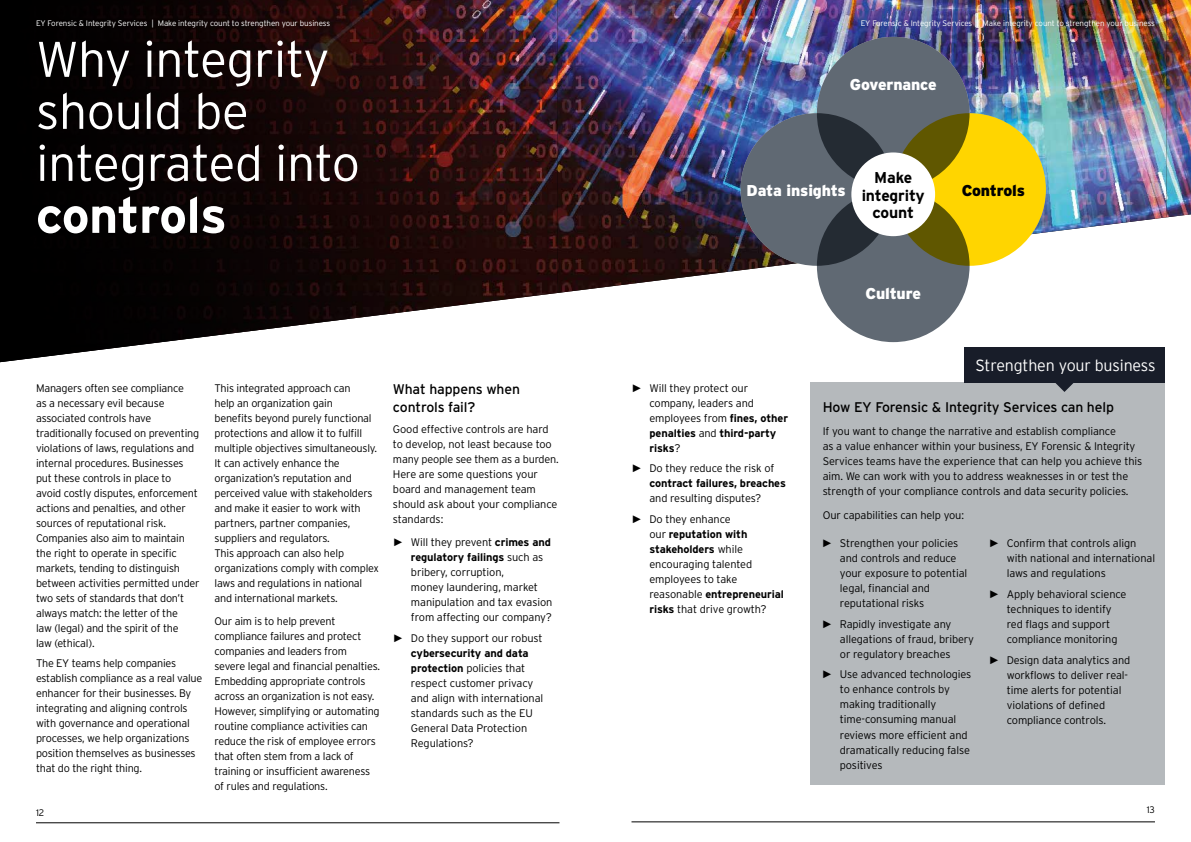
<style>
.page{position:relative;width:1191px;height:842px;background:#fff}
.page>*{position:absolute;margin:0;border:0;box-sizing:border-box;transform-origin:0 0}
.t1{font:300 50px/52px "Interstate";letter-spacing:-.01em;color:#fff}
.t2{font:700 50px "Interstate";letter-spacing:-.01em;color:#fff}
.t3{font:300 16px "EY Interstate";letter-spacing:-.01em;color:#fff}
.t4{font:900 15.7px "Interstate";letter-spacing:-.01em;color:#fff}
.t5{font:700 15.7px/17.8px "Interstate";letter-spacing:-.01em;color:#000;text-align:center}
.t6{font:900 15.7px "Interstate";letter-spacing:-.01em;color:#000}
.t7{font:14px/18px "Interstate";letter-spacing:-.01em;color:#000}
.t8{font:300 11px/15px "Interstate";letter-spacing:-.02em;color:#000}
.t9{font:700 11px/15px "Interstate";letter-spacing:-.01em;color:#000}
.t10{font:300 9.5px "Interstate";color:#000}
.t11{font:300 8px "Interstate";letter-spacing:-.01em;color:#fff}
.s1{font-family:"Arial";font-weight:400}
.s2{font-weight:700}
.s3{font-weight:300}
</style>
<div class="page">
<div style="left:810px;top:382px;width:354px;height:403px;background:#b5b9bc"></div>
<div style="left:964px;top:348px;width:200px;height:35px;background:#181d29"></div>
<svg style="left:1055px;top:383px;width:19px;height:9px"></svg>
<img style="left:557px;top:0;width:609px;height:293px">
<img style="left:1166px;top:0;width:25px;height:217px">
<svg style="left:0;top:0;width:548px;height:363px;background:#2d1f20"></svg>
<hr style="left:631px;top:822px;width:524px;height:1px;background:#000">
<hr style="left:36px;top:822px;width:523px;height:1px;background:#000">
<img style="left:740px;top:37px;width:306px;height:305px">
<div style="left:817px;top:37px;width:152px;height:152px;background:#606973;border-radius:50%"></div>
<div style="left:817px;top:189px;width:152px;height:153px;background:#606973;border-radius:50%"></div>
<svg style="left:893px;top:113px;width:153px;height:153px;background:#d1b001"></svg>
<svg style="left:740px;top:113px;width:153px;height:153px;background:#4f5761"></svg>
<div style="left:851px;top:152px;width:84px;height:84px;background:#fff;border-radius:50%"></div>
<p class="t11" style="left:36px;top:18px;width:296px">EY Forensic &amp; Integrity Services | Make integrity count to strengthen your business</p>
<p class="t11" style="left:860px;top:18px;width:296px">EY Forensic &amp; Integrity Services | Make integrity count to strengthen your business</p>
<h1 class="t1" style="left:36px;top:33px;width:325px">Why integrity should be integrated into</h1>
<h1 class="t2" style="left:36px;top:187px;width:192px">controls</h1>
<p class="t8" style="left:36px;top:380px;width:165px">Managers often see compliance<br>as a necessary evil because associated controls have traditionally focused on preventing violations of laws, regulations and internal procedures. Businesses put these controls in place to<br>avoid costly disputes, enforcement actions and penalties, and other sources of reputational risk.<br>Companies also aim to maintain the right to operate in specific markets, tending to distinguish between activities permitted under two sets of standards that don’t always match: the letter of the<br>law (legal) and the spirit of the<br>law (ethical).</p>
<p class="t8" style="left:36px;top:656px;width:168px">The EY teams help companies establish compliance as a real value enhancer for their businesses. By integrating and aligning controls with governance and operational processes, we help organizations position themselves as businesses that do the right thing.</p>
<p class="t10" style="left:36px;top:807px;width:10px">12</p>
<p class="t8" style="left:214px;top:380px;width:166px">This integrated approach can<br>help an organization gain<br>benefits beyond purely functional protections and allow it to fulfill multiple objectives simultaneously.<br>It can actively enhance the organization’s reputation and perceived value with stakeholders and make it easier to work with partners, partner companies, suppliers and regulators.<br>This approach can also help organizations comply with complex laws and regulations in national and international markets.</p>
<p class="t8" style="left:214px;top:613px;width:167px">Our aim is to help prevent compliance failures and protect companies and leaders from severe legal and financial penalties.<br>Embedding appropriate controls across an organization is not easy.<br>However, simplifying or automating routine compliance activities can reduce the risk of employee errors that often stem from a lack of training or insufficient awareness of rules and regulations.</p>
<p class="t7" style="left:393px;top:380px;width:129px">What happens when controls fail?</p>
<p class="t8" style="left:393px;top:421px;width:167px">Good effective controls are hard to develop, not least because too many people see them as a burden.<br>Here are some questions your board and management team should ask about your compliance standards:</p>
<p class="t8" style="left:411px;top:535px;width:143px;text-indent:-18px"><span class="s1">►</span> Will they prevent <span class="s2">crimes and regulatory failings</span> such as bribery, corruption,<br>money laundering, market manipulation and tax evasion from affecting our company?</p>
<p class="t8" style="left:411px;top:630px;width:134px;text-indent:-18px"><span class="s1">►</span> Do they support our robust <span class="s2">cybersecurity and data protection</span> policies that respect customer privacy and align with international standards such as the EU<br>General Data Protection<br>Regulations?</p>
<h3 class="t4" style="left:850px;top:76px;width:88px">Governance</h3>
<h3 class="t4" style="left:746px;top:181px;width:101px">Data insights</h3>
<h3 class="t5" style="left:861px;top:168px;width:65px">Make integrity count</h3>
<h3 class="t4" style="left:865px;top:284px;width:57px">Culture</h3>
<h3 class="t6" style="left:961px;top:181px;width:65px">Controls</h3>
<h2 class="t3" style="left:975px;top:354px;width:182px">Strengthen your business</h2>
<p class="t8" style="left:649px;top:380px;width:140px;text-indent:-18px"><span class="s1">►</span> Will they protect our company, leaders and employees from <span class="s2">fines, other penalties</span> and <span class="s2">third-party risks</span>?</p>
<p class="t9" style="left:649px;top:461px;width:138px;text-indent:-18px"><span class="s1">►</span> <span class="s3">Do they reduce the risk of </span>contract failures, breaches</p>
<p class="t8" style="left:631px;top:488px;width:131px;line-height:20.7px;text-indent:18px">and resulting disputes? <span class="s1">►</span> Do they enhance</p>
<p class="t8" style="left:649px;top:526px;width:136px">our <span class="s2">reputation with stakeholders</span> while encouraging talented employees to take reasonable <span class="s2">entrepreneurial risks</span> that drive growth?</p>
<p class="t8" style="left:840px;top:536px;width:129px;text-indent:-18px"><span class="s1">►</span> Strengthen your policies and controls and reduce your exposure to potential legal, financial and reputational risks</p>
<p class="t8" style="left:840px;top:616px;width:136px;text-indent:-18px"><span class="s1">►</span> Rapidly investigate any allegations of fraud, bribery or regulatory breaches</p>
<p class="t8" style="left:840px;top:667px;width:133px;text-indent:-18px"><span class="s1">►</span> Use advanced technologies to enhance controls by making traditionally time-consuming manual reviews more efficient and dramatically reducing false positives</p>
<p class="t7" style="left:822px;top:398px;width:293px">How EY Forensic &amp; Integrity Services can help</p>
<p class="t8" style="left:822px;top:424px;width:321px">If you want to change the narrative and establish compliance<br>as a value enhancer within your business, EY Forensic &amp; Integrity Services teams have the experience that can help you achieve this aim. We can work with you to address weaknesses in or test the strength of your compliance controls and data security policies.</p>
<p class="t8" style="left:822px;top:507px;width:143px">Our capabilities can help you:</p>
<p class="t8" style="left:1006px;top:536px;width:150px;text-indent:-18px"><span class="s1">►</span> Confirm that controls align with national and international laws and regulations</p>
<p class="t8" style="left:1006px;top:586px;width:121px;text-indent:-18px"><span class="s1">►</span> Apply behavioral science techniques to identify red flags and support compliance monitoring</p>
<p class="t8" style="left:1006px;top:652px;width:125px;text-indent:-18px"><span class="s1">►</span> Design data analytics and workflows to deliver real&shy;time alerts for potential violations of defined compliance controls.</p>
<p class="t10" style="left:1146px;top:804px;width:10px">13</p>
</div>
